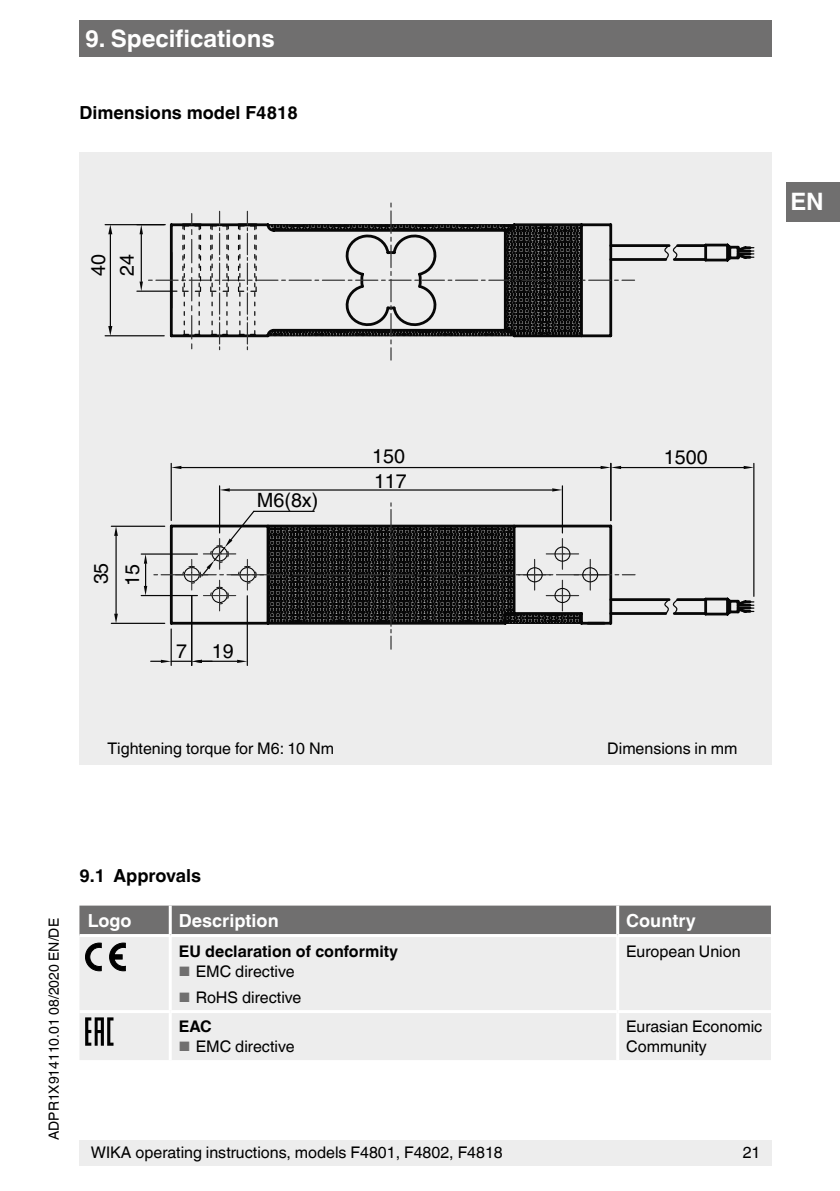
<style>
.page{position:relative;width:840px;height:1191px;background:#fff}
.page>*{position:absolute;margin:0;border:0;box-sizing:border-box;transform-origin:0 0}
.OI-Kopf{font:700 24px "Helvetica World";color:#fff}
.t1{font:19.6px/28.6px "Helvetica World";color:#000}
.Running_text{font:700 18px "Helvetica World";color:#000}
.Tables_-_Headline{font:700 18px "Helvetica World";color:#fff}
.Tables_-_Running_tex{font:16px/20px "Helvetica World";color:#000}
.Tables_-_Running_tex-2{font:700 16px "Helvetica World";color:#000}
.t2{font:14px "Helvetica World";color:#000}
.s1{font-size:13.6px;color:#706f6f}
</style>
<div class="page">
<div style="left:79px;top:1140px;width:692px;height:25px;background:#ededed"></div>
<div style="left:79px;top:20px;width:692px;height:37px;background:#706f6f"></div>
<div style="left:785px;top:182px;width:54px;height:39px;background:#706f6f"></div>
<div style="left:79px;top:152px;width:692px;height:612px;background:#ededed"></div>
<svg style="left:679px;top:243px;width:64px;height:373px"></svg>
<svg style="left:104px;top:224px;width:575px;height:400px"></svg>
<svg style="left:108px;top:224px;width:4px;height:10px"></svg>
<svg style="left:108px;top:326px;width:4px;height:10px"></svg>
<hr style="left:111px;top:525px;width:54px;height:2px;background:#070707">
<hr style="left:111px;top:623px;width:54px;height:1px;background:#070707">
<hr style="left:115px;top:536px;width:2px;height:77px;background:#070707">
<svg style="left:114px;top:526px;width:4px;height:10px"></svg>
<svg style="left:114px;top:613px;width:4px;height:10px"></svg>
<hr style="left:141px;top:553px;width:56px;height:1px;background:#070707">
<hr style="left:141px;top:595px;width:56px;height:1px;background:#070707">
<hr style="left:170px;top:629px;width:2px;height:36px;background:#070707">
<hr style="left:171px;top:660px;width:20px;height:2px;background:#070707">
<svg style="left:151px;top:659px;width:20px;height:4px"></svg>
<hr style="left:191px;top:596px;width:1px;height:69px;background:#070707">
<hr style="left:246px;top:596px;width:2px;height:69px;background:#070707">
<hr style="left:202px;top:660px;width:35px;height:2px;background:#070707">
<svg style="left:192px;top:659px;width:20px;height:4px"></svg>
<svg style="left:237px;top:659px;width:10px;height:4px"></svg>
<hr style="left:219px;top:486px;width:1px;height:47px;background:#070707">
<hr style="left:561px;top:486px;width:1px;height:47px;background:#070707">
<hr style="left:230px;top:489px;width:322px;height:1px;background:#070707">
<svg style="left:220px;top:488px;width:10px;height:3px"></svg>
<svg style="left:552px;top:488px;width:10px;height:3px"></svg>
<hr style="left:170px;top:463px;width:2px;height:57px;background:#070707">
<hr style="left:609px;top:463px;width:2px;height:57px;background:#070707">
<hr style="left:181px;top:467px;width:419px;height:1px;background:#070707">
<svg style="left:171px;top:466px;width:10px;height:3px"></svg>
<hr style="left:752px;top:463px;width:2px;height:133px;background:#070707">
<hr style="left:620px;top:467px;width:123px;height:1px;background:#070707">
<svg style="left:600px;top:466px;width:20px;height:3px"></svg>
<svg style="left:743px;top:466px;width:10px;height:3px"></svg>
<svg style="left:734px;top:244px;width:19px;height:16px"></svg>
<svg style="left:734px;top:598px;width:19px;height:16px"></svg>
<svg style="left:144px;top:501px;width:490px;height:148px"></svg>
<svg style="left:137px;top:202px;width:497px;height:158px"></svg>
<div style="left:79px;top:905px;width:691px;height:29px;background:#706f6f"></div>
<div style="left:80px;top:937px;width:690px;height:123px;background:#ededed"></div>
<hr style="left:170px;top:1010px;width:447px;height:3px;background:#fff">
<hr style="left:79px;top:1010px;width:91px;height:3px;background:#fff">
<hr style="left:617px;top:1010px;width:153px;height:3px;background:#fff">
<hr style="left:616px;top:937px;width:3px;height:73px;background:#fff">
<hr style="left:169px;top:937px;width:3px;height:73px;background:#fff">
<hr style="left:169px;top:905px;width:3px;height:29px;background:#fff">
<hr style="left:616px;top:905px;width:3px;height:29px;background:#fff">
<hr style="left:616px;top:1013px;width:3px;height:47px;background:#fff">
<hr style="left:169px;top:1013px;width:3px;height:47px;background:#fff">
<svg style="left:85px;top:943px;width:16px;height:27px"></svg>
<svg style="left:109px;top:943px;width:16px;height:27px"></svg>
<svg style="left:85px;top:1017px;width:28px;height:28px"></svg>
<p class="OI-Kopf" style="left:85px;top:25px;width:191px">9. Specifications</p>
<p class="Running_text" style="left:79px;top:102px;width:220px">Dimensions model F4818</p>
<p class="t1" style="left:84px;top:276px;width:24px;rotate:-90deg">40<br>24</p>
<h1 class="OI-Kopf" style="left:789px;top:188px;width:35px">EN</h1>
<p class="t1" style="left:85px;top:586px;width:25px;line-height:31.4px;rotate:-90deg">35<br>15</p>
<p class="t1" style="left:256px;top:486px;width:63px">M6(8x)</p>
<p class="t1" style="left:176px;top:636px;width:12px">7</p>
<p class="t1" style="left:212px;top:636px;width:23px">19</p>
<p class="t1" style="left:372px;top:442px;width:34px">150</p>
<p class="t1" style="left:663px;top:442px;width:45px">1500</p>
<p class="t1" style="left:374px;top:466px;width:34px">117</p>
<p class="Tables_-_Running_tex" style="left:107px;top:738px;width:228px">Tightening torque for M6: 10 Nm</p>
<p class="Tables_-_Running_tex" style="left:607px;top:738px;width:132px">Dimensions in mm</p>
<p class="t2" style="left:46px;top:1140px;width:223px;rotate:-90deg">ADPR1X914110.01 08/2020 EN/DE</p>
<p class="Running_text" style="left:79px;top:865px;width:123px">9.1 Approvals</p>
<p class="Tables_-_Headline" style="left:88px;top:910px;width:45px">Logo</p>
<p class="Tables_-_Headline" style="left:179px;top:910px;width:101px">Description</p>
<p class="Tables_-_Headline" style="left:626px;top:910px;width:71px">Country</p>
<p class="Tables_-_Running_tex-2" style="left:179px;top:942px;width:221px">EU declaration of conformity</p>
<p class="Tables_-_Running_tex" style="left:179px;top:961px;width:117px"><span class="s1">■</span> EMC directive</p>
<p class="Tables_-_Running_tex" style="left:179px;top:987px;width:124px"><span class="s1">■</span> RoHS directive</p>
<p class="Tables_-_Running_tex" style="left:626px;top:941px;width:116px">European Union</p>
<p class="Tables_-_Running_tex-2" style="left:179px;top:1016px;width:34px">EAC</p>
<p class="Tables_-_Running_tex" style="left:179px;top:1036px;width:117px"><span class="s1">■</span> EMC directive</p>
<p class="Tables_-_Running_tex" style="left:626px;top:1016px;width:138px">Eurasian Economic<br>Community</p>
<p class="Tables_-_Running_tex" style="left:91px;top:1143px;width:413px">WIKA operating instructions, models F4801, F4802, F4818</p>
<p class="Tables_-_Running_tex" style="left:742px;top:1143px;width:19px">21</p>
</div>
